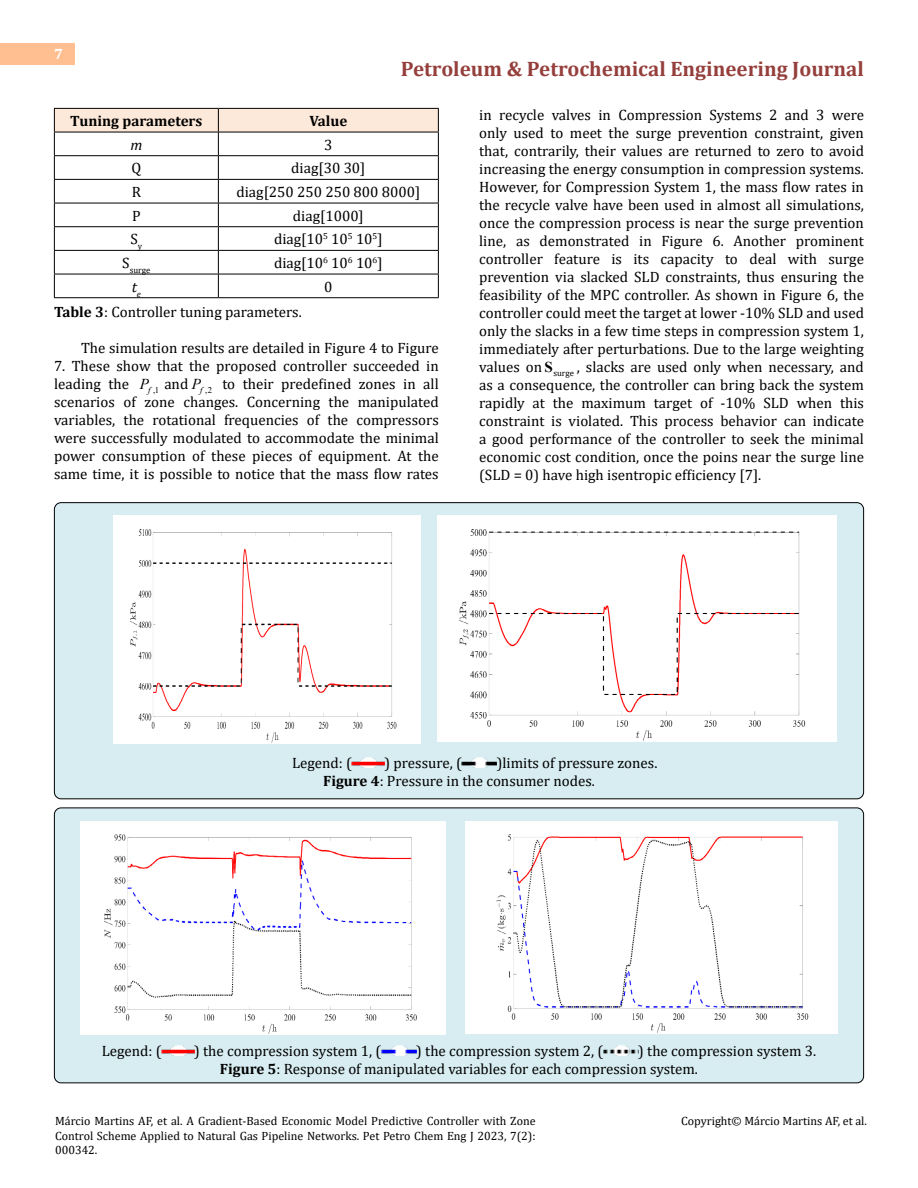
<style>
.page{position:relative;width:918px;height:1188px;background:#fff}
.page>*{position:absolute;margin:0;border:0;box-sizing:border-box;transform-origin:0 0}
.t1{font:700 21px "Cambria";color:#953f3c}
.t2{font:15.15px "Cambria";color:#000}
.t3{font:italic 15.15px "Times New Roman";color:#000}
.t4{font:15px/18px "Cambria";color:#000}
.t5{font:700 15px "Cambria";color:#000}
.t6{font:italic 15px "Cambria";color:#000}
.t7{font:700 15px "Cambria";color:#fff}
.t8{font:12px/14.4px "Cambria";color:#000;text-align:justify}
.t9{font:8.7px "Cambria";color:#000}
.t10{font:8.7px "Times New Roman";color:#000}
.s1{font-weight:700}
.s2{font-family:"Times New Roman";font-style:italic}
.s3{font-style:italic}
.s4{font-family:"Times New Roman";font-weight:700;font-size:15.15px}
</style>
<div class="page">
<div style="left:0;top:43px;width:75px;height:21px;background:#ffbf91"></div>
<div style="left:54px;top:808px;width:810px;height:275px;background:#d8edf2;border-radius:7px"></div>
<div style="left:54px;top:503px;width:810px;height:296px;background:#d8edf2;border-radius:7px"></div>
<hr style="left:54px;top:297px;width:164px;height:1px;background:#000">
<hr style="left:218px;top:297px;width:221px;height:1px;background:#000">
<svg style="left:54px;top:108px;width:385px;height:189px"></svg>
<div style="left:113px;top:516px;width:308px;height:227px;background:#fff"></div>
<div style="left:437px;top:516px;width:399px;height:225px;background:#fff"></div>
<img style="left:352px;top:758px;width:33px;height:10px">
<img style="left:462px;top:758px;width:35px;height:10px">
<div style="left:80px;top:822px;width:366px;height:212px;background:#fff"></div>
<div style="left:465px;top:822px;width:373px;height:212px;background:#fff"></div>
<img style="left:161px;top:1046px;width:33px;height:10px">
<img style="left:381px;top:1046px;width:35px;height:10px">
<img style="left:603px;top:1046px;width:35px;height:10px">
<p class="t7" style="left:54px;top:44px;width:10px">7</p>
<h1 class="t1" style="left:401px;top:54px;width:465px">Petroleum &amp; Petrochemical Engineering Journal</h1>
<p class="t5" style="left:70px;top:110px;width:134px">Tuning parameters</p>
<p class="t5" style="left:309px;top:110px;width:40px">Value</p>
<p class="t6" style="left:130px;top:134px;width:13px">m</p>
<p class="t4" style="left:324px;top:136px;width:10px">3</p>
<p class="t4" style="left:131px;top:159px;width:11px">Q</p>
<p class="t4" style="left:291px;top:159px;width:76px">diag[30 30]</p>
<p class="t4" style="left:132px;top:183px;width:11px">R</p>
<p class="t4" style="left:236px;top:183px;width:185px">diag[250 250 250 800 8000]</p>
<p class="t4" style="left:132px;top:207px;width:10px">P</p>
<p class="t4" style="left:293px;top:207px;width:72px">diag[1000]</p>
<p class="t4" style="left:130px;top:230px;width:13px">S<sub>y</sub></p>
<p class="t4" style="left:274px;top:230px;width:110px">diag[10<sup>5</sup> 10<sup>5</sup> 10<sup>5</sup>]</p>
<p class="t9" style="left:122px;top:265px;width:30px"><sup>S</sup>surge</p>
<p class="t4" style="left:274px;top:254px;width:110px">diag[10<sup>6</sup> 10<sup>6</sup> 10<sup>6</sup>]</p>
<p class="t6" style="left:132px;top:276px;width:11px">t<sub>e</sub></p>
<p class="t4" style="left:324px;top:278px;width:10px">0</p>
<p class="t4" style="left:54px;top:303px;width:249px"><span class="s1">Table 3</span>: Controller tuning parameters.</p>
<p class="t4" style="left:81px;top:339px;width:359px">The simulation results are detailed in Figure 4 to Figure</p>
<p class="t4" style="left:54px;top:357px;width:386px">7. These show that the proposed controller succeeded in leading the</p>
<p class="t4" style="left:54px;top:375px;width:386px;text-align:justify;text-indent:168px">to their predefined zones in all scenarios of zone changes. Concerning the manipulated variables, the rotational frequencies of the compressors were successfully modulated to accommodate the minimal power consumption of these pieces of equipment. At the same time, it is possible to notice that the mass flow rates</p>
<p class="t2" style="left:164px;top:375px;width:38px">and <span class="s2">P</span></p>
<p class="t3" style="left:140px;top:373px;width:11px">P</p>
<p class="t10" style="left:148px;top:384px;width:12px"><span class="s3">f</span>,1</p>
<p class="t10" style="left:200px;top:384px;width:13px"><span class="s3">f</span>,2</p>
<p class="t4" style="left:479px;top:105px;width:386px;text-align:justify">in recycle valves in Compression Systems 2 and 3 were only used to meet the surge prevention constraint, given that, contrarily, their values are returned to zero to avoid increasing the energy consumption in compression systems.<br>However, for Compression System 1, the mass flow rates in the recycle valve have been used in almost all simulations, once the compression process is near the surge prevention line, as demonstrated in Figure 6. Another prominent controller feature is its capacity to deal with surge prevention via slacked SLD constraints, thus ensuring the feasibility of the MPC controller. As shown in Figure 6, the controller could meet the target at lower -10% SLD and used only the slacks in a few time steps in compression system 1, immediately after perturbations. Due to the large weighting values on <span class="s4">S</span><sub>surge</sub> , slacks are used only when necessary, and as a consequence, the controller can bring back the system rapidly at the maximum target of -10% SLD when this constraint is violated. This process behavior can indicate a good performance of the controller to seek the minimal economic cost condition, once the poins near the surge line (SLD = 0) have high isentropic efficiency [7].</p>
<p class="t4" style="left:292px;top:753px;width:61px">Legend: (</p>
<p class="t4" style="left:385px;top:753px;width:79px">) pressure, (</p>
<p class="t4" style="left:323px;top:753px;width:336px;text-indent:174px">)limits of pressure zones.<br><span class="s1">Figure 4</span>: Pressure in the consumer nodes.</p>
<p class="t4" style="left:102px;top:1041px;width:61px">Legend: (</p>
<p class="t4" style="left:194px;top:1041px;width:189px">) the compression system 1, (</p>
<p class="t4" style="left:416px;top:1041px;width:189px">) the compression system 2, (</p>
<p class="t4" style="left:220px;top:1041px;width:598px;text-indent:418px">) the compression system 3.<br><span class="s1">Figure 5</span>: Response of manipulated variables for each compression system.</p>
<p class="t8" style="left:55px;top:1114px;width:482px">Márcio Martins AF, et al. A Gradient-Based Economic Model Predictive Controller with Zone Control Scheme Applied to Natural Gas Pipeline Networks. Pet Petro Chem Eng J 2023, 7(2):<br>000342.</p>
<p class="t8" style="left:681px;top:1114px;width:187px">Copyright© Márcio Martins AF, et al.</p>
</div>
